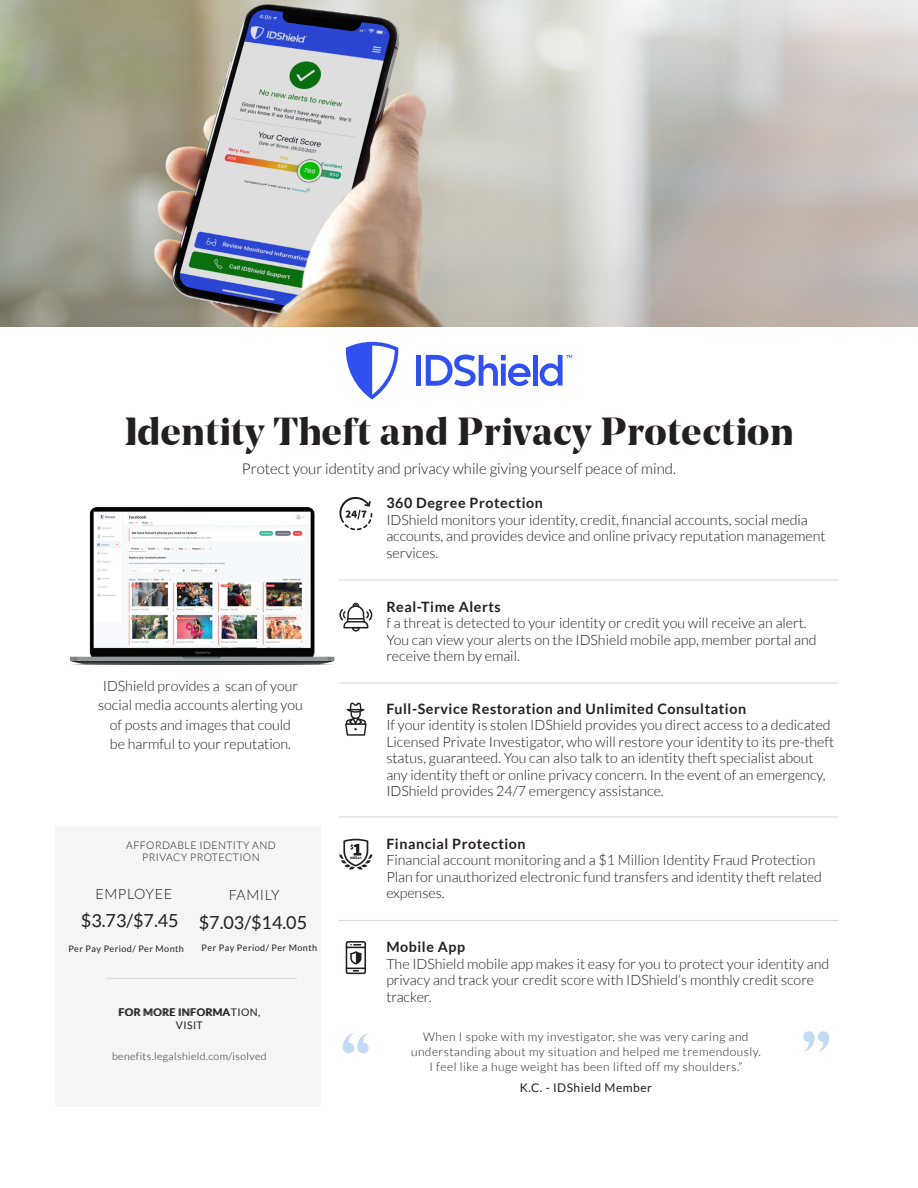
<style>
.page{position:relative;width:918px;height:1188px;background:#fff}
.page>*{position:absolute;margin:0;border:0;box-sizing:border-box;transform-origin:0 0}
.t1{font:78.3px "Swift Justice";color:#0066cb}
.Body_Copy{font:39px "Swift Justice";letter-spacing:.025em;color:#231f20}
.Pricing_First_Page{font:18px "Best Defense";color:#231f20}
.Body_Copy-2{font:300 15px "Best Defense";color:#231f20}
.Body_Text{font:300 14.25px/16.5px "Best Defense";color:#231f20}
.Title_with_Icons{font:700 14.25px "Best Defense";letter-spacing:.04em;color:#231f20}
.Body_Copy-3{font:300 14.25px/19.5px "Best Defense";color:#231f20;text-align:center}
.Title_with_Icons-2{font:300 14.25px "Best Defense";letter-spacing:.04em;color:#231f20}
.Title_with_Icons-3{font:300 12px "Best Defense";letter-spacing:.04em;color:#231f20}
.Title_with_Icons-4{font:12px "Best Defense";letter-spacing:.04em;color:#231f20}
.Pricing_Box_Info{font:300 10.5px/12px "Best Defense";letter-spacing:.04em;color:#231f20;text-align:center}
.t2{font:300 10.5px "Best Defense";letter-spacing:.04em;color:#221e1f}
.t3{font:10.5px/12.6px "Best Defense";letter-spacing:.04em;color:#231f20;text-align:center}
.Per_Month{font:9px "Best Defense";letter-spacing:.045em;color:#231f20}
</style>
<div class="page">
<img style="left:0;top:0;width:918px;height:326px">
<svg style="left:339px;top:497px;width:33px;height:33px"></svg>
<svg style="left:339px;top:603px;width:34px;height:29px"></svg>
<svg style="left:345px;top:703px;width:22px;height:33px"></svg>
<svg style="left:339px;top:838px;width:33px;height:32px"></svg>
<svg style="left:346px;top:941px;width:20px;height:33px"></svg>
<div style="left:56px;top:827px;width:265px;height:280px;background:#f5f5f5"></div>
<hr style="left:339px;top:580px;width:500px;height:1px;background:#d6d7d8">
<hr style="left:339px;top:683px;width:500px;height:1px;background:#d6d7d8">
<hr style="left:339px;top:817px;width:500px;height:1px;background:#d6d7d8">
<hr style="left:339px;top:920px;width:500px;height:1px;background:#d6d7d8">
<hr style="left:106px;top:978px;width:191px;height:1px;background:#d6d7d8">
<img style="left:70px;top:507px;width:265px;height:157px">
<div style="left:416px;top:355px;width:5px;height:31px;background:#3050f0"></div>
<svg style="left:426px;top:354px;width:105px;height:33px"></svg>
<div style="left:533px;top:355px;width:5px;height:31px;background:#3050f0"></div>
<svg style="left:539px;top:355px;width:33px;height:31px"></svg>
<svg style="left:346px;top:342px;width:52px;height:58px"></svg>
<p class="Body_Copy" style="left:125px;top:407px;width:670px">Identity Theft and Privacy Protection</p>
<p class="Body_Copy-2" style="left:242px;top:460px;width:436px">Protect your identity and privacy while giving yourself peace of mind.</p>
<p class="Title_with_Icons" style="left:386px;top:495px;width:158px">360 Degree Protection</p>
<p class="Body_Text" style="left:386px;top:511px;width:441px">IDShield monitors your identity, credit, financial accounts, social media accounts, and provides device and online privacy reputation management services.</p>
<p class="Body_Copy-3" style="left:98px;top:676px;width:206px">IDShield provides a scan of your social media accounts alerting you of posts and images that could<br>be harmful to your reputation.</p>
<p class="Pricing_Box_Info" style="left:126px;top:839px;width:151px">AFFORDABLE IDENTITY AND<br>PRIVACY PROTECTION</p>
<p class="Title_with_Icons-2" style="left:95px;top:886px;width:78px">EMPLOYEE</p>
<p class="Title_with_Icons-2" style="left:229px;top:888px;width:53px">FAMILY</p>
<p class="Pricing_First_Page" style="left:81px;top:911px;width:99px">$3.73/$7.45</p>
<p class="Pricing_First_Page" style="left:199px;top:912px;width:110px">$7.03/$14.05</p>
<p class="Per_Month" style="left:68px;top:943px;width:117px">Per Pay Period/ Per Month</p>
<p class="Per_Month" style="left:202px;top:943px;width:117px">Per Pay Period/ Per Month</p>
<p class="t3" style="left:119px;top:1006px;width:143px">FORMORE INFORMATION,<br>VISIT</p>
<p class="t2" style="left:112px;top:1051px;width:156px">benefits.legalshield.com/isolved</p>
<h1 class="t1" style="left:340px;top:1012px;width:32px">“</h1>
<p class="Title_with_Icons" style="left:386px;top:598px;width:116px">Real-Time Alerts</p>
<p class="Body_Text" style="left:386px;top:615px;width:432px">f a threat is detected to your identity or credit you will receive an alert.<br>You can view your alerts on the IDShield mobile app, member portal and receive them by email.</p>
<p class="Title_with_Icons" style="left:386px;top:700px;width:361px">Full-Service Restoration and Unlimited Consultation</p>
<p class="Body_Text" style="left:386px;top:717px;width:449px">If your identity is stolen IDShield provides you direct access to a dedicated Licensed Private Investigator, who will restore your identity to its pre-theft status, guaranteed. You can also talk to an identity theft specialist about any identity theft or online privacy concern. In the event of an emergency, IDShield provides 24/7 emergency assistance.</p>
<p class="Title_with_Icons" style="left:386px;top:835px;width:141px">Financial Protection</p>
<p class="Body_Text" style="left:386px;top:852px;width:437px">Financial account monitoring and a $1 Million Identity Fraud Protection<br>Plan for unauthorized electronic fund transfers and identity theft related expenses.</p>
<p class="Title_with_Icons" style="left:386px;top:939px;width:80px">Mobile App</p>
<p class="Body_Text" style="left:386px;top:955px;width:444px">The IDShield mobile app makes it easy for you to protect your identity and privacy and track your credit score with IDShield’s monthly credit score tracker.</p>
<p class="Title_with_Icons-3" style="left:423px;top:1030px;width:327px">When I spoke with my investigator, she was very caring and</p>
<p class="Title_with_Icons-3" style="left:411px;top:1045px;width:351px">understanding about my situation and helped me tremendously.</p>
<p class="Title_with_Icons-3" style="left:429px;top:1060px;width:315px">I feel like a huge weight has been lifted off my shoulders.”</p>
<p class="Title_with_Icons-4" style="left:520px;top:1081px;width:134px">K.C. - IDShield Member</p>
<h1 class="t1" style="left:832px;top:1073px;width:32px;rotate:-180deg">“</h1>
</div>
